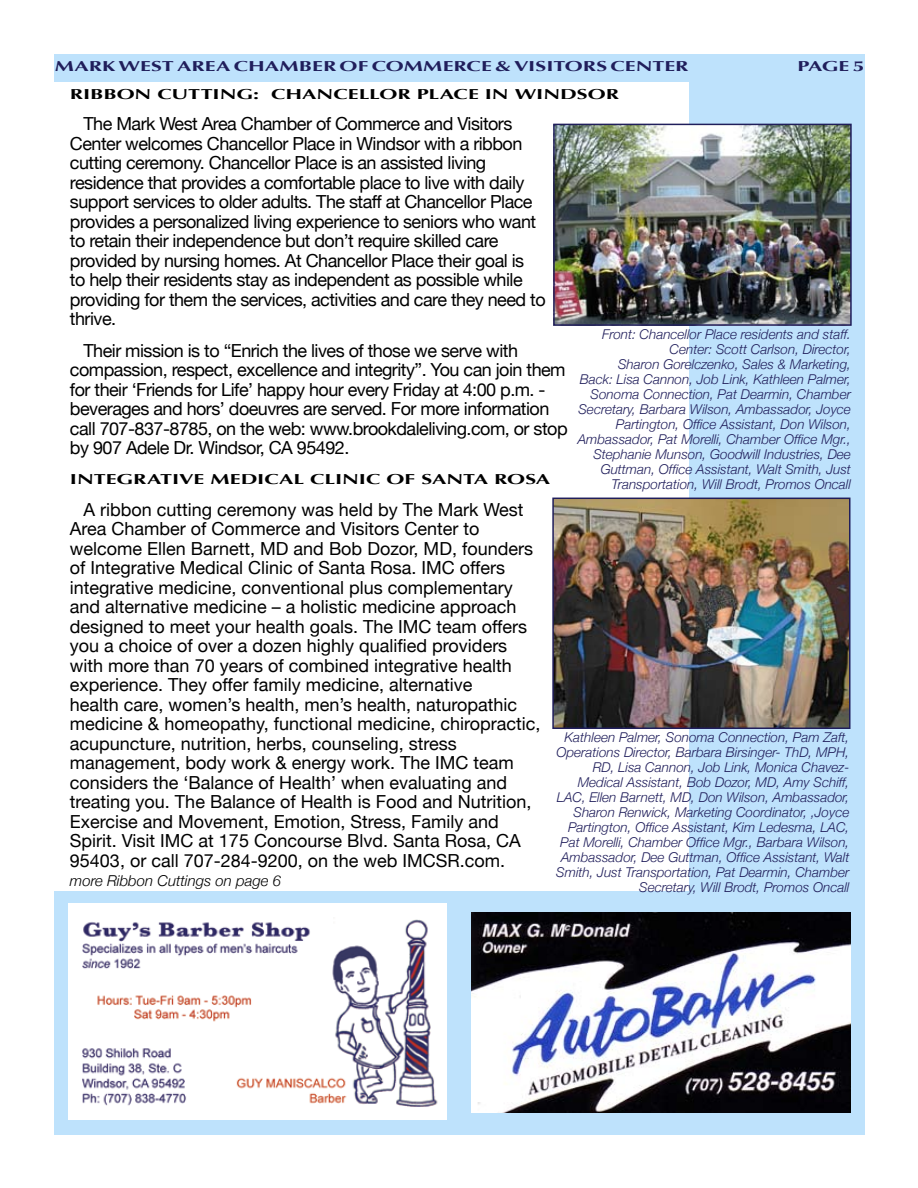
<style>
.page{position:relative;width:918px;height:1188px;background:#fff}
.page>*{position:absolute;margin:0;border:0;box-sizing:border-box;transform-origin:0 0}
.t1{font:18px/19.5px "Helvetica Neue";color:#000}
.t2{font:18px/19.5px "Helvetica Neue";letter-spacing:-.03em;color:#000}
.t3{font:italic 300 15px "Helvetica Neue";color:#000}
.t4{font:700 14.4px "Optima";letter-spacing:-.005em;color:#000;scale:1.5 1}
.t5{font:700 14.4px "Optima";color:#201e5b;scale:1.5 1}
.t6{font:italic 300 13.5px/15px "Helvetica Neue";color:#201e5b;text-align:right}
</style>
<div class="page">
<div style="left:689px;top:55px;width:176px;height:1080px;background:#bee2fc"></div>
<div style="left:54px;top:891px;width:810px;height:243px;background:#bee2fc"></div>
<div style="left:54px;top:54px;width:811px;height:28px;background:#bee2fc"></div>
<img style="left:471px;top:912px;width:379px;height:200px">
<img style="left:556px;top:127px;width:293px;height:196px">
<div style="left:553px;top:124px;width:299px;height:202px;border:2px solid #201e5b"></div>
<img style="left:555px;top:501px;width:292px;height:225px">
<div style="left:552px;top:498px;width:298px;height:231px;border:2px solid #201e5b"></div>
<img style="left:68px;top:904px;width:378px;height:216px">
<p class="t5" style="left:55px;top:58px;width:131px">MARK WEST AREA CHA</p>
<p class="t5" style="left:280px;top:58px;width:274px">MBER OF COMMERCE &amp; VISITORS CENTER</p>
<p class="t5" style="left:798px;top:58px;width:46px">PAGE 5</p>
<p class="t4" style="left:70px;top:85px;width:145px">RIBBON CUTTING: CHA</p>
<p class="t4" style="left:317px;top:85px;width:203px">NCELLOR PLACE IN WINDSOR</p>
<p class="t2" style="left:70px;top:114px;width:477px;text-indent:14px">The Mark West Area Chamber of Commerce and Visitors Center welcomes Chancellor Place in Windsor with a ribbon cutting ceremony. Chancellor Place is an assisted living residence that provides a comfortable place to live with daily support services to older adults. The staff at Chancellor Place provides a personalized living experience to seniors who want to retain their independence but don’t require skilled care provided by nursing homes. At Chancellor Place their goal is<br>to help their residents stay as independent as possible while providing for them the services, activities and care they need to thrive.</p>
<p class="t2" style="left:70px;top:340px;width:499px;text-indent:14px">Their mission is to “Enrich the lives of those we serve with compassion, respect, excellence and integrity”. You can join them for their ‘Friends for Life’ happy hour every Friday at 4:00 p.m. - beverages and hors’ doeuvres are served. For more information call 707-837-8785, on the web: www.brookdaleliving.com, or stop by 907 Adele Dr. Windsor, CA 95492.</p>
<p class="t4" style="left:70px;top:471px;width:319px">I NTEGRATIVE MEDICAL CLINIC OF SANTA ROSA</p>
<p class="t1" style="left:70px;top:499px;width:472px;text-indent:14px">A ribbon cutting ceremony was held by The Mark West Area Chamber of Commerce and Visitors Center to welcome Ellen Barnett, MD and Bob Dozor, MD, founders of Integrative Medical Clinic of Santa Rosa. IMC offers integrative medicine, conventional plus complementary and alternative medicine – a holistic medicine approach designed to meet your health goals. The IMC team offers you a choice of over a dozen highly qualified providers with more than 70 years of combined integrative health experience. They offer family medicine, alternative<br>health care, women’s health, men’s health, naturopathic medicine &amp; homeopathy, functional medicine, chiropractic, acupuncture, nutrition, herbs, counseling, stress management, body work &amp; energy work. The IMC team considers the ‘Balance of Health’ when evaluating and treating you. The Balance of Health is Food and Nutrition, Exercise and Movement, Emotion, Stress, Family and Spirit. Visit IMC at 175 Concourse Blvd. Santa Rosa, CA 95403, or call 707-284-9200, on the web IMCSR.com.</p>
<p class="t3" style="left:70px;top:872px;width:213px">more Ribbon Cuttings on page 6</p>
<p class="t6" style="left:578px;top:327px;width:275px">Front: Chancellor Place residents and staff.<br>Center: Scott Carlson, Director,<br>Sharon Gorelczenko, Sales &amp; Marketing,<br>Back: Lisa Cannon, Job Link, Kathleen Palmer, Sonoma Connection, Pat Dearmin, Chamber Secretary, Barbara Wilson, Ambassador, Joyce Partington, Office Assistant, Don Wilson, Ambassador, Pat Morelli, Chamber Office Mgr., Stephanie Munson, Goodwill Industries, Dee Guttman, Office Assistant, Walt Smith, Just Transportation, Will Brodt, Promos Oncall</p>
<p class="t6" style="left:556px;top:729px;width:295px">Kathleen Palmer, Sonoma Connection, Pam Zaft, Operations Director, Barbara Birsinger- ThD, MPH, RD, Lisa Cannon, Job Link, Monica Chavez-Medical Assistant, Bob Dozor, MD, Amy Schiff, LAC, Ellen Barnett, MD, Don Wilson, Ambassador, Sharon Renwick, Marketing Coordinator, ,Joyce Partington, Office Assistant, Kim Ledesma, LAC, Pat Morelli, Chamber Office Mgr., Barbara Wilson, Ambassador, Dee Guttman, Office Assistant, Walt Smith, Just Transportation, Pat Dearmin, Chamber Secretary, Will Brodt, Promos Oncall</p>
</div>
